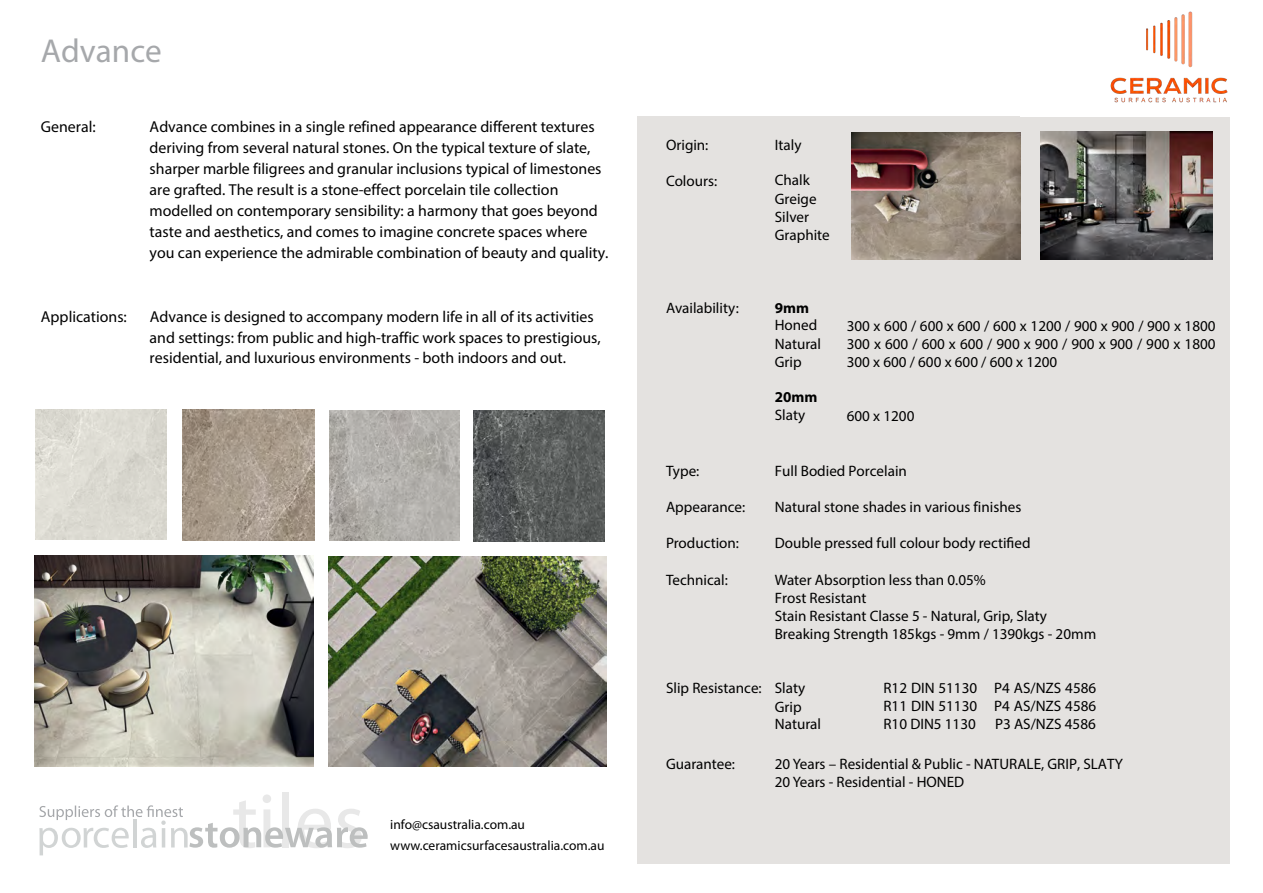
<style>
.page{position:relative;width:1263px;height:893px;background:#fff}
.page>*{position:absolute;margin:0;border:0;box-sizing:border-box;transform-origin:0 0}
.t1{font:33.15px "Myriad Pro";color:#a6a8ab}
.t2{font:15.9px/21px "Myriad Pro";color:#000}
.t3{font:15.15px/18.1px "Myriad Pro";color:#000}
.t4{font:700 15.15px "Myriad Pro";color:#000}
.t5{font:13.65px "Myriad Pro";color:#000}
.t6{font:13.5px/21.1px "Myriad Pro";color:#000}
</style>
<div class="page">
<div style="left:637px;top:116px;width:593px;height:747px;background:#e4e2e0"></div>
<div style="left:282px;top:792px;width:7px;height:55px;background:#e8e8e8"></div>
<svg style="left:39px;top:794px;width:329px;height:61px"></svg>
<img style="left:1110px;top:11px;width:118px;height:92px">
<img style="left:36px;top:409px;width:130px;height:131px">
<img style="left:182px;top:409px;width:132px;height:132px">
<img style="left:330px;top:410px;width:130px;height:130px">
<img style="left:473px;top:410px;width:132px;height:132px">
<img style="left:35px;top:555px;width:278px;height:211px">
<img style="left:328px;top:556px;width:278px;height:210px">
<img style="left:851px;top:132px;width:169px;height:128px">
<img style="left:1040px;top:132px;width:172px;height:127px">
<h1 class="t1" style="left:41px;top:31px;width:123px">Advance</h1>
<p class="t2" style="left:41px;top:116px;width:56px">General:</p>
<p class="t2" style="left:150px;top:115px;width:460px">Advance combines in a single refined appearance different textures deriving from several natural stones. On the typical texture of slate, sharper marble filigrees and granular inclusions typical of limestones are grafted. The result is a stone-effect porcelain tile collection modelled on contemporary sensibility: a harmony that goes beyond taste and aesthetics, and comes to imagine concrete spaces where you can experience the admirable combination of beauty and quality.</p>
<p class="t2" style="left:41px;top:306px;width:87px">Applications:</p>
<p class="t2" style="left:150px;top:307px;width:453px;line-height:20.4px">Advance is designed to accompany modern life in all of its activities and settings: from public and high-traffic work spaces to prestigious, residential, and luxurious environments - both indoors and out.</p>
<p class="t6" style="left:387px;top:812px;width:216px">info@csaustralia.com.au www.ceramicsurfacesaustralia.com.au</p>
<p class="t6" style="left:390px;top:813px;width:216px">info@csaustralia.com.au www.ceramicsurfacesaustralia.com.au</p>
<p class="t5" style="left:407px;top:838px;width:192px">Email: reception@rockson.com.au</p>
<p class="t3" style="left:666px;top:135px;width:44px">Origin:</p>
<p class="t3" style="left:775px;top:135px;width:28px">Italy</p>
<p class="t3" style="left:666px;top:172px;width:53px">Colours:</p>
<p class="t3" style="left:775px;top:171px;width:57px">Chalk<br>Greige<br>Silver<br>Graphite</p>
<p class="t3" style="left:666px;top:298px;width:74px">Availability:</p>
<p class="t4" style="left:775px;top:298px;width:36px">9mm</p>
<p class="t3" style="left:775px;top:316px;width:48px">Honed<br>Natural<br>Grip</p>
<p class="t4" style="left:775px;top:387px;width:44px">20mm</p>
<p class="t3" style="left:775px;top:406px;width:32px">Slaty</p>
<p class="t3" style="left:847px;top:317px;width:370px;text-align:justify">300 x 600 / 600 x 600 / 600 x 1200 / 900 x 900 / 900 x 1800<br>300 x 600 / 600 x 600 / 900 x 900 / 900 x 900 / 900 x 1800<br>300 x 600 / 600 x 600 / 600 x 1200</p>
<p class="t3" style="left:847px;top:407px;width:69px">600 x 1200</p>
<p class="t3" style="left:666px;top:462px;width:35px">Type:</p>
<p class="t3" style="left:666px;top:498px;width:81px">Appearance:</p>
<p class="t3" style="left:666px;top:534px;width:74px">Production:</p>
<p class="t3" style="left:666px;top:570px;width:63px">Technical:</p>
<p class="t3" style="left:775px;top:462px;width:134px">Full Bodied Porcelain</p>
<p class="t3" style="left:775px;top:498px;width:248px">Natural stone shades in various finishes</p>
<p class="t3" style="left:775px;top:534px;width:257px">Double pressed full colour body rectified</p>
<p class="t3" style="left:775px;top:570px;width:323px">Water Absorption less than 0.05%<br>Frost Resistant<br>Stain Resistant Classe 5 - Natural, Grip, Slaty Breaking Strength 185kgs - 9mm / 1390kgs - 20mm</p>
<p class="t3" style="left:775px;top:679px;width:48px;text-indent:-109px">Slip Resistance: Slaty<br>Grip<br>Natural</p>
<p class="t3" style="left:883px;top:679px;width:214px;text-align:justify">R12 DIN 51130 P4 AS/NZS 4586<br>R11 DIN 51130 P4 AS/NZS 4586<br>R10 DIN5 1130</p>
<p class="t3" style="left:995px;top:715px;width:102px">P3 AS/NZS 4586</p>
<p class="t3" style="left:666px;top:754px;width:70px">Guarantee:</p>
<p class="t3" style="left:775px;top:754px;width:350px">20 Years – Residential &amp; Public - NATURALE, GRIP, SLATY<br>20 Years - Residential - HONED</p>
</div>
